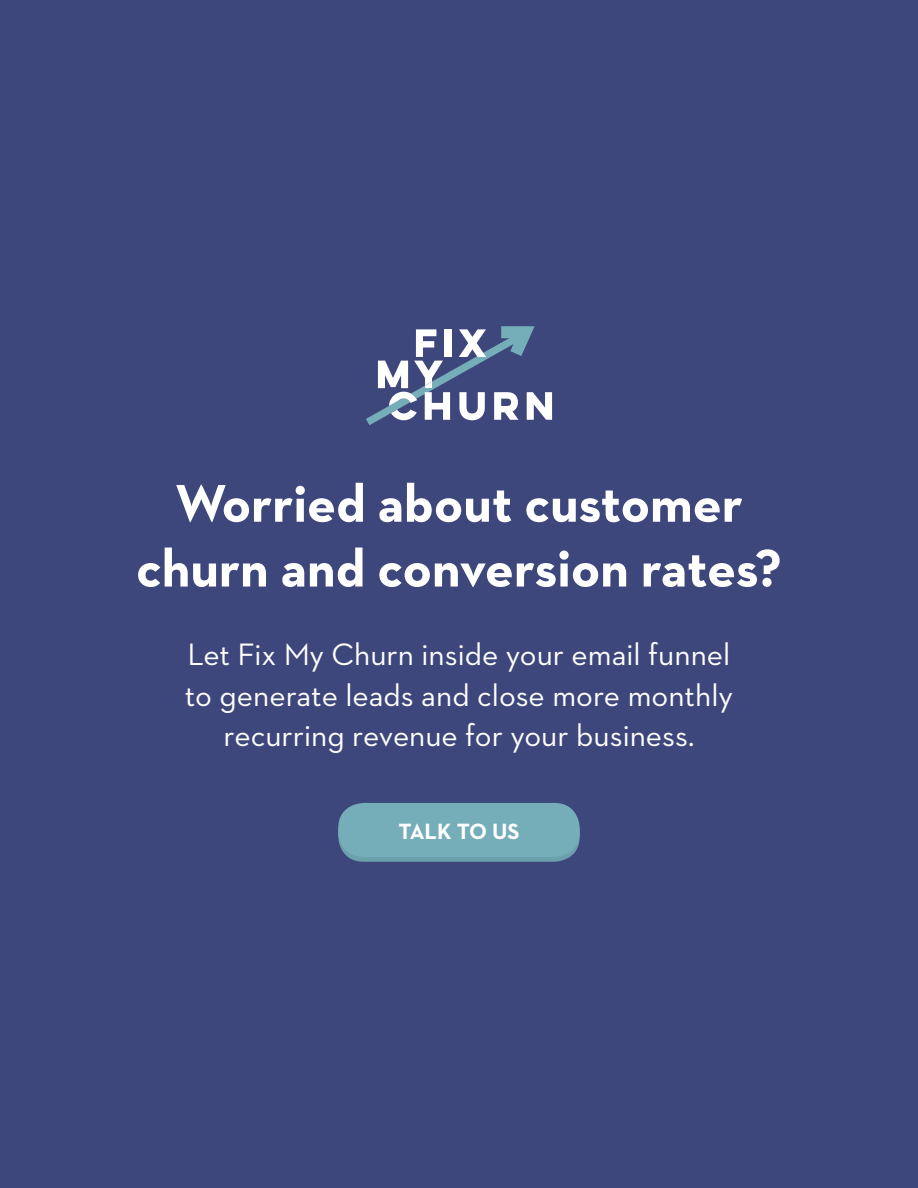
<style>
.page{position:relative;width:918px;height:1188px;background:#3e477b}
.page>*{position:absolute;margin:0;border:0;box-sizing:border-box;transform-origin:0 0}
.t1{font:700 54px/64.8px "Neutraface 2 Text";color:#fff;text-align:center}
.t2{font:31.5px/40.5px "Neutraface 2 Text";color:#fff;text-align:center}
.t3{font:700 22.5px "Neutraface 2 Text";letter-spacing:-.005em;color:#fff}
</style>
<div class="page">
<svg style="left:366px;top:326px;width:186px;height:99px"></svg>
<div style="left:338px;top:808px;width:242px;height:54px;background:#6ba0ac;border-radius:26px"></div>
<div style="left:338px;top:803px;width:242px;height:54px;background:#75adb9;border-radius:26px"></div>
<h1 class="t1" style="left:136px;top:470px;width:647px">Worried about customer churn and conversion rates?</h1>
<p class="t2" style="left:185px;top:634px;width:550px">Let Fix My Churn inside your email funnel to generate leads and close more monthly recurring revenue for your business.</p>
<p class="t3" style="left:398px;top:817px;width:123px">TALK TO US</p>
</div>
